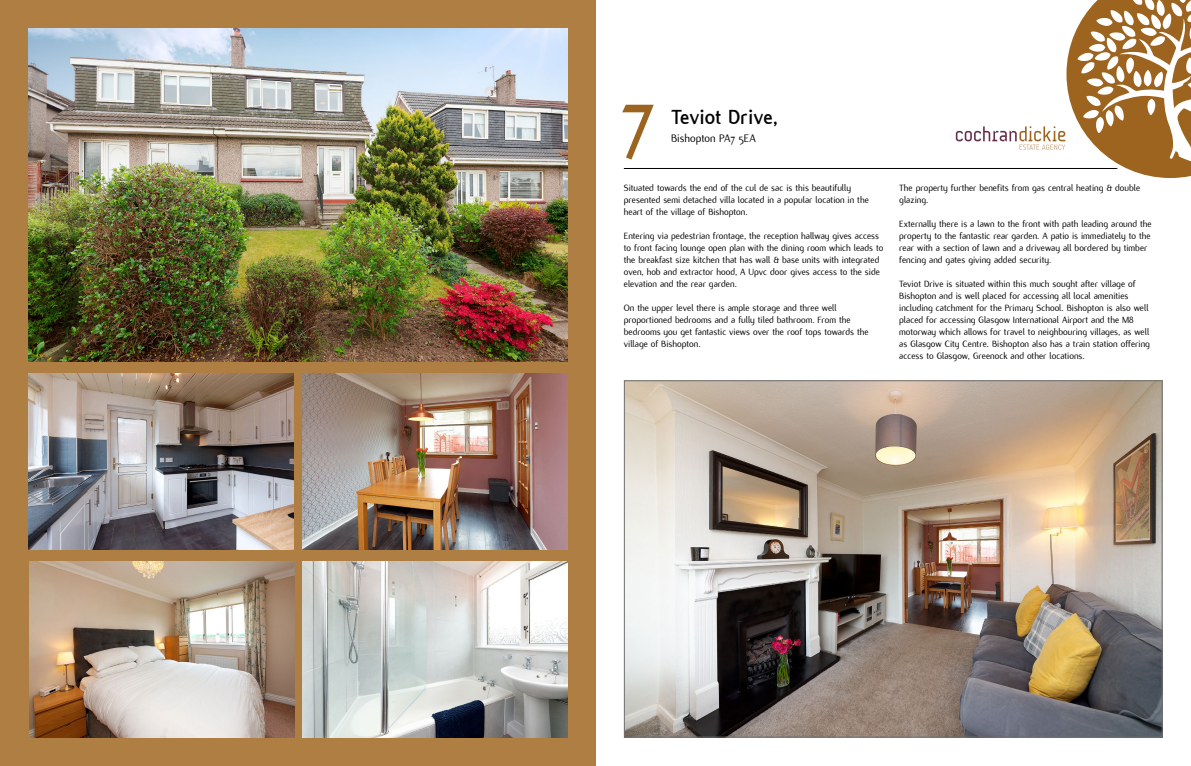
<style>
.page{position:relative;width:1191px;height:766px;background:#fff}
.page>*{position:absolute;margin:0;border:0;box-sizing:border-box;transform-origin:0 0}
.t1{font:700 80px "Flux";color:#9d6420}
.t2{font:700 22px "Flux";color:#000}
.t3{font:12px "Flux";color:#000}
.t4{font:10px/12px "Flux";color:#000}
</style>
<div class="page">
<div style="left:0;top:0;width:595px;height:765px;background:#af7e43"></div>
<img style="left:28px;top:28px;width:539px;height:333px">
<img style="left:28px;top:373px;width:265px;height:176px">
<img style="left:302px;top:373px;width:265px;height:176px">
<img style="left:29px;top:561px;width:265px;height:176px">
<img style="left:303px;top:561px;width:265px;height:176px">
<img style="left:626px;top:382px;width:534px;height:353px">
<hr style="left:624px;top:168px;width:538px;height:1px;background:#000">
<svg style="left:955px;top:0;width:236px;height:178px"></svg>
<h1 class="t1" style="left:621px;top:71px;width:35px">7</h1>
<h2 class="t2" style="left:671px;top:104px;width:108px">Teviot Drive,</h2>
<p class="t3" style="left:671px;top:131px;width:86px">Bishopton PA7 5EA</p>
<p class="t4" style="left:624px;top:181px;width:246px">Situated towards the end of the cul de sac is this beautifully presented semi detached villa located in a popular location in the heart of the village of Bishopton.</p>
<p class="t4" style="left:624px;top:229px;width:261px">Entering via pedestrian frontage, the reception hallway gives access to front facing lounge open plan with the dining room which leads to the breakfast size kitchen that has wall &amp; base units with integrated oven, hob and extractor hood, A Upvc door gives access to the side elevation and the rear garden.</p>
<p class="t4" style="left:624px;top:301px;width:246px">On the upper level there is ample storage and three well proportioned bedrooms and a fully tiled bathroom. From the bedrooms you get fantastic views over the roof tops towards the village of Bishopton.</p>
<p class="t4" style="left:899px;top:181px;width:242px">The property further benefits from gas central heating &amp; double glazing.</p>
<p class="t4" style="left:899px;top:217px;width:254px">Externally there is a lawn to the front with path leading around the property to the fantastic rear garden. A patio is immediately to the rear with a section of lawn and a driveway all bordered by timber fencing and gates giving added security.</p>
<p class="t4" style="left:899px;top:277px;width:252px">Teviot Drive is situated within this much sought after village of Bishopton and is well placed for accessing all local amenities including catchment for the Primary School. Bishopton is also well placed for accessing Glasgow International Airport and the M8 motorway which allows for travel to neighbouring villages, as well as Glasgow City Centre. Bishopton also has a train station offering access to Glasgow, Greenock and other locations.</p>
</div>
